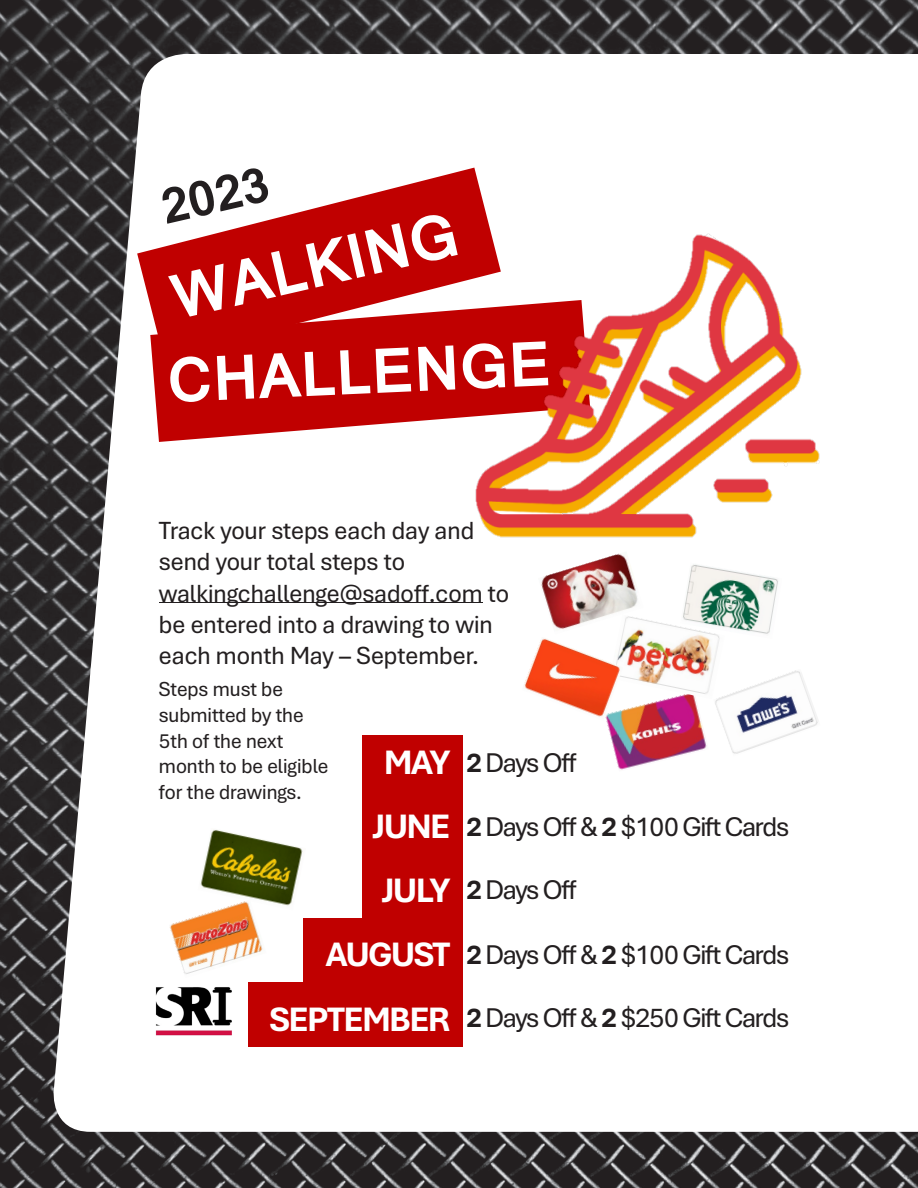
<style>
.page{position:relative;width:918px;height:1188px;background:#fff}
.page>*{position:absolute;margin:0;border:0;box-sizing:border-box;transform-origin:0 0}
.t1{font:700 35.55px/64.2px "Bierstadt Display";letter-spacing:-.035em;color:#fff;text-align:right}
.t2{font:28.5px "Bierstadt Display";letter-spacing:-.045em;color:#231f20}
.t3{font:26.1px/31.3px "Bierstadt Display";color:#231f20}
.t4{font:21.3px/25.7px "Bierstadt Display";color:#231f20}
.s1{font-weight:700}
</style>
<div class="page">
<img style="left:0;top:0;width:918px;height:1188px">
<svg style="left:137px;top:168px;width:364px;height:190px"></svg>
<svg style="left:150px;top:300px;width:313px;height:142px"></svg>
<div style="left:362px;top:736px;width:100px;height:311px;background:#c00000"></div>
<div style="left:248px;top:983px;width:181px;height:64px;background:#c00000"></div>
<div style="left:303px;top:919px;width:157px;height:64px;background:#c00000"></div>
<img style="left:463px;top:216px;width:374px;height:353px">
<img style="left:152px;top:179px;width:326px;height:150px">
<img style="left:156px;top:310px;width:427px;height:107px">
<svg style="left:170px;top:341px;width:378px;height:61px"></svg>
<img style="left:144px;top:139px;width:143px;height:88px">
<svg style="left:162px;top:168px;width:296px;height:149px"></svg>
<hr style="left:159px;top:603px;width:324px;height:1px;background:#231f20">
<img style="left:605px;top:699px;width:104px;height:73px">
<img style="left:610px;top:615px;width:115px;height:84px">
<img style="left:680px;top:563px;width:102px;height:76px">
<img style="left:713px;top:669px;width:108px;height:87px">
<img style="left:198px;top:828px;width:108px;height:82px">
<img style="left:169px;top:900px;width:97px;height:78px">
<img style="left:538px;top:551px;width:106px;height:83px">
<img style="left:522px;top:637px;width:101px;height:84px">
<img style="left:153px;top:983px;width:82px;height:56px">
<p class="t3" style="left:159px;top:515px;width:352px">Track your steps each day and send your total steps to walkingchallenge@sadoff.com to be entered into a drawing to win each month May – September.</p>
<p class="t4" style="left:159px;top:677px;width:171px">Steps must be submitted by the<br>5th of the next month to be eligible for the drawings.</p>
<p class="t1" style="left:270px;top:731px;width:182px">MAY<br>JUNE<br>JULY<br>AUGUST<br>SEPTEMBER</p>
<p class="t2" style="left:466px;top:747px;width:112px"><span class="s1">2</span> Days Off</p>
<p class="t2" style="left:466px;top:811px;width:325px"><span class="s1">2</span> Days Off &amp; <span class="s1">2</span> $100 Gift Cards</p>
<p class="t2" style="left:466px;top:874px;width:112px"><span class="s1">2</span> Days Off</p>
<p class="t2" style="left:466px;top:940px;width:325px"><span class="s1">2</span> Days Off &amp; <span class="s1">2</span> $100 Gift Cards</p>
<p class="t2" style="left:466px;top:1002px;width:325px"><span class="s1">2</span> Days Off &amp; <span class="s1">2</span> $250 Gift Cards</p>
</div>
